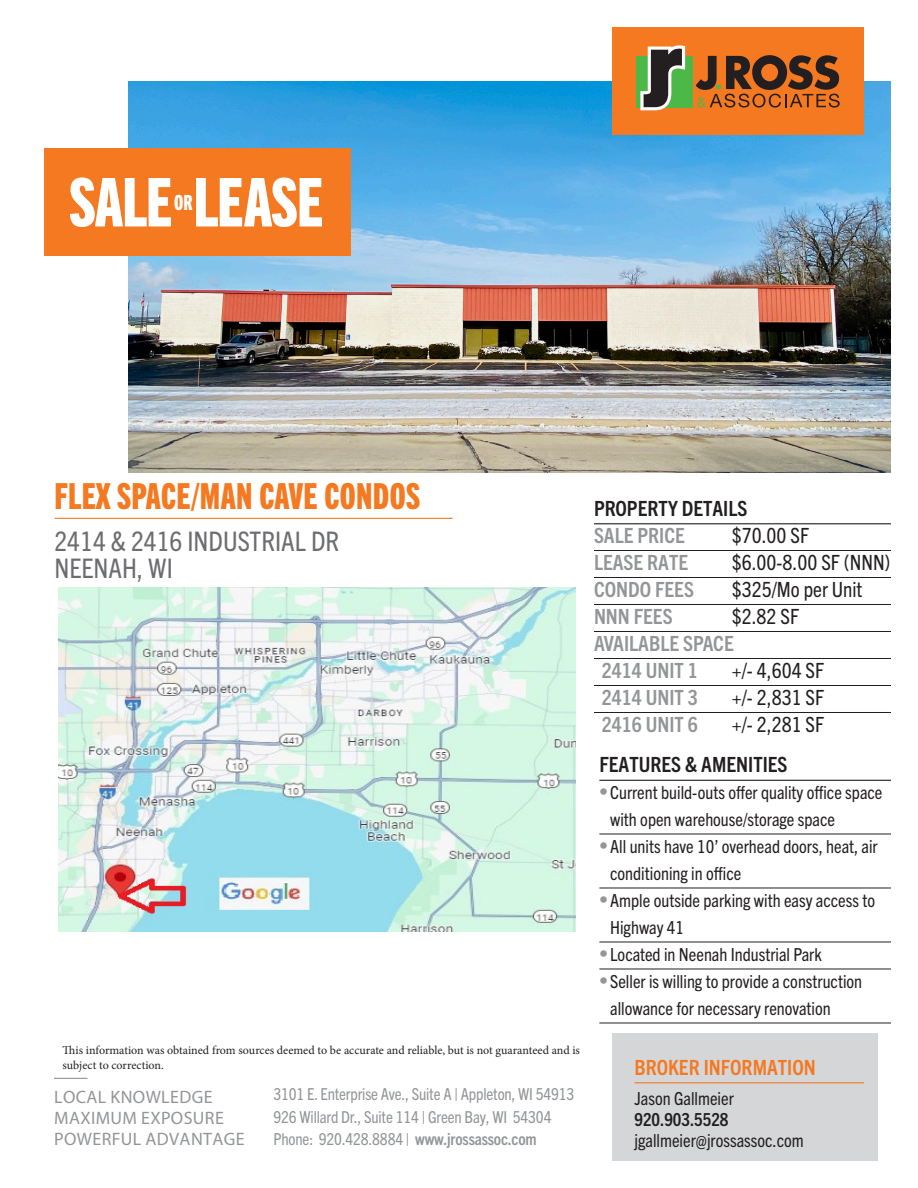
<style>
.page{position:relative;width:918px;height:1188px;background:#fff}
.page>*{position:absolute;margin:0;border:0;box-sizing:border-box;transform-origin:0 0}
.t1{font:67.5px "Trade Gothic Next LT Pro Hv Cm";letter-spacing:-.015em;color:#fff}
.t2{font:36px "Trade Gothic Next LT Pro Hv Cm";letter-spacing:.01em;color:#f47921}
.t3{font:condensed 27px "Trade Gothic Next LT Pro";color:#6c6d70}
.t4{font:condensed 21px "Trade Gothic Next LT Pro";color:#231f20}
.t5{font:700 condensed 21px "Trade Gothic Next LT Pro";color:#939598}
.t6{font:700 condensed 21px "Trade Gothic Next LT Pro";color:#231f20}
.t7{font:700 condensed 21px "Trade Gothic Next LT Pro";color:#f47921}
.t8{font:21px "Trade Gothic Next LT Pro Hv Cm";color:#fff}
.t9{font:condensed 18px/27px "Trade Gothic Next LT Pro";color:#231f20}
.t10{font:18px "Myriad Pro";letter-spacing:.02em;color:#939598}
.t11{font:condensed 16.5px/22.5px "Trade Gothic Next LT Pro";letter-spacing:-.01em;color:#939598}
.t12{font:12px/15px "Minion Pro";letter-spacing:-.005em;color:#231f20}
.s1{font-weight:700}
.s2{font-weight:700;color:#939598}
</style>
<div class="page">
<img style="left:129px;top:81px;width:762px;height:391px">
<hr style="left:54px;top:518px;width:399px;height:1px;background:#f47921">
<div style="left:612px;top:27px;width:252px;height:108px;background:#f47921"></div>
<div style="left:636px;top:56px;width:57px;height:51px;background:#4cb848"></div>
<svg style="left:696px;top:55px;width:144px;height:53px"></svg>
<svg style="left:640px;top:45px;width:45px;height:65px"></svg>
<div style="left:612px;top:1034px;width:266px;height:127px;background:#d5d6d8"></div>
<hr style="left:54px;top:1078px;width:33px;height:1px;background:#939598">
<img style="left:58px;top:587px;width:518px;height:344px">
<hr style="left:594px;top:523px;width:297px;height:1px;background:#231f20">
<hr style="left:594px;top:550px;width:297px;height:1px;background:#231f20">
<hr style="left:594px;top:577px;width:297px;height:1px;background:#231f20">
<hr style="left:594px;top:604px;width:297px;height:1px;background:#231f20">
<hr style="left:594px;top:631px;width:297px;height:1px;background:#231f20">
<hr style="left:594px;top:658px;width:297px;height:1px;background:#231f20">
<hr style="left:594px;top:685px;width:297px;height:1px;background:#231f20">
<hr style="left:594px;top:712px;width:297px;height:1px;background:#231f20">
<hr style="left:599px;top:780px;width:292px;height:1px;background:#231f20">
<hr style="left:599px;top:834px;width:292px;height:1px;background:#231f20">
<hr style="left:599px;top:888px;width:292px;height:1px;background:#231f20">
<hr style="left:599px;top:942px;width:292px;height:1px;background:#231f20">
<hr style="left:599px;top:969px;width:292px;height:1px;background:#231f20">
<hr style="left:599px;top:1023px;width:292px;height:1px;background:#231f20">
<hr style="left:634px;top:1082px;width:230px;height:1px;background:#f47921">
<div style="left:45px;top:148px;width:306px;height:108px;background:#f47921"></div>
<p class="t1" style="left:69px;top:157px;width:256px">SALE LEASE</p>
<p class="t8" style="left:174px;top:188px;width:20px">OR</p>
<p class="t2" style="left:54px;top:472px;width:367px">FLEX SPACE/MAN CAVE CONDOS</p>
<p class="t3" style="left:54px;top:523px;width:286px">2414 &amp; 2416 INDUSTRIAL DR</p>
<p class="t3" style="left:54px;top:550px;width:120px">NEENAH, WI</p>
<p class="t12" style="left:63px;top:1043px;width:519px">This information was obtained from sources deemed to be accurate and reliable, but is not guaranteed and is subject to correction.</p>
<p class="t10" style="left:54px;top:1086px;width:160px">LOCAL KNOWLEDGE</p>
<p class="t10" style="left:54px;top:1107px;width:171px">MAXIMUM EXPOSURE</p>
<p class="t10" style="left:54px;top:1128px;width:192px">POWERFUL ADVANTAGE</p>
<p class="t11" style="left:274px;top:1082px;width:302px">3101 E. Enterprise Ave., Suite A | Appleton, WI 54913<br>926 Willard Dr., Suite 114 | Green Bay, WI 54304<br>Phone: 920.428.8884 | <span class="s1">www.jrossassoc.com</span></p>
<p class="t6" style="left:594px;top:494px;width:155px">PROPERTY DETAILS</p>
<p class="t5" style="left:594px;top:521px;width:92px">SALE PRICE</p>
<p class="t4" style="left:732px;top:521px;width:79px">$70.00 SF</p>
<p class="t5" style="left:594px;top:548px;width:96px">LEASE RATE</p>
<p class="t4" style="left:732px;top:548px;width:160px">$6.00-8.00 SF (NNN)</p>
<p class="t5" style="left:594px;top:575px;width:101px">CONDO FEES</p>
<p class="t4" style="left:732px;top:575px;width:132px">$325/Mo per Unit</p>
<p class="t5" style="left:594px;top:602px;width:80px">NNN FEES</p>
<p class="t4" style="left:732px;top:602px;width:69px">$2.82 SF</p>
<p class="t5" style="left:594px;top:629px;width:141px">AVAILABLE SPACE</p>
<p class="t5" style="left:602px;top:656px;width:97px">2414 UNIT 1</p>
<p class="t4" style="left:732px;top:656px;width:94px">+/- 4,604 SF</p>
<p class="t5" style="left:602px;top:683px;width:97px">2414 UNIT 3</p>
<p class="t4" style="left:732px;top:683px;width:94px">+/- 2,831 SF</p>
<p class="t5" style="left:602px;top:710px;width:97px">2416 UNIT 6</p>
<p class="t4" style="left:732px;top:710px;width:94px">+/- 2,281 SF</p>
<p class="t6" style="left:599px;top:750px;width:190px">FEATURES &amp; AMENITIES</p>
<p class="t9" style="left:610px;top:778px;width:274px;text-indent:-11px"><span class="s2">•</span> Current build-outs offer quality office space with open warehouse/storage space</p>
<p class="t9" style="left:610px;top:832px;width:269px;text-indent:-11px"><span class="s2">•</span> All units have 10’ overhead doors, heat, air conditioning in office</p>
<p class="t9" style="left:610px;top:886px;width:266px;text-indent:-11px"><span class="s2">•</span> Ample outside parking with easy access to<br>Highway 41</p>
<p class="t9" style="left:599px;top:940px;width:224px"><span class="s2">•</span> Located in Neenah Industrial Park</p>
<p class="t9" style="left:610px;top:967px;width:253px;text-indent:-11px"><span class="s2">•</span> Seller is willing to provide a construction allowance for necessary renovation</p>
<p class="t7" style="left:634px;top:1053px;width:183px">BROKER INFORMATION</p>
<p class="t9" style="left:634px;top:1087px;width:171px;line-height:21px">Jason Gallmeier<br><span class="s1">920.903.5528 </span>jgallmeier@jrossassoc.com</p>
</div>
